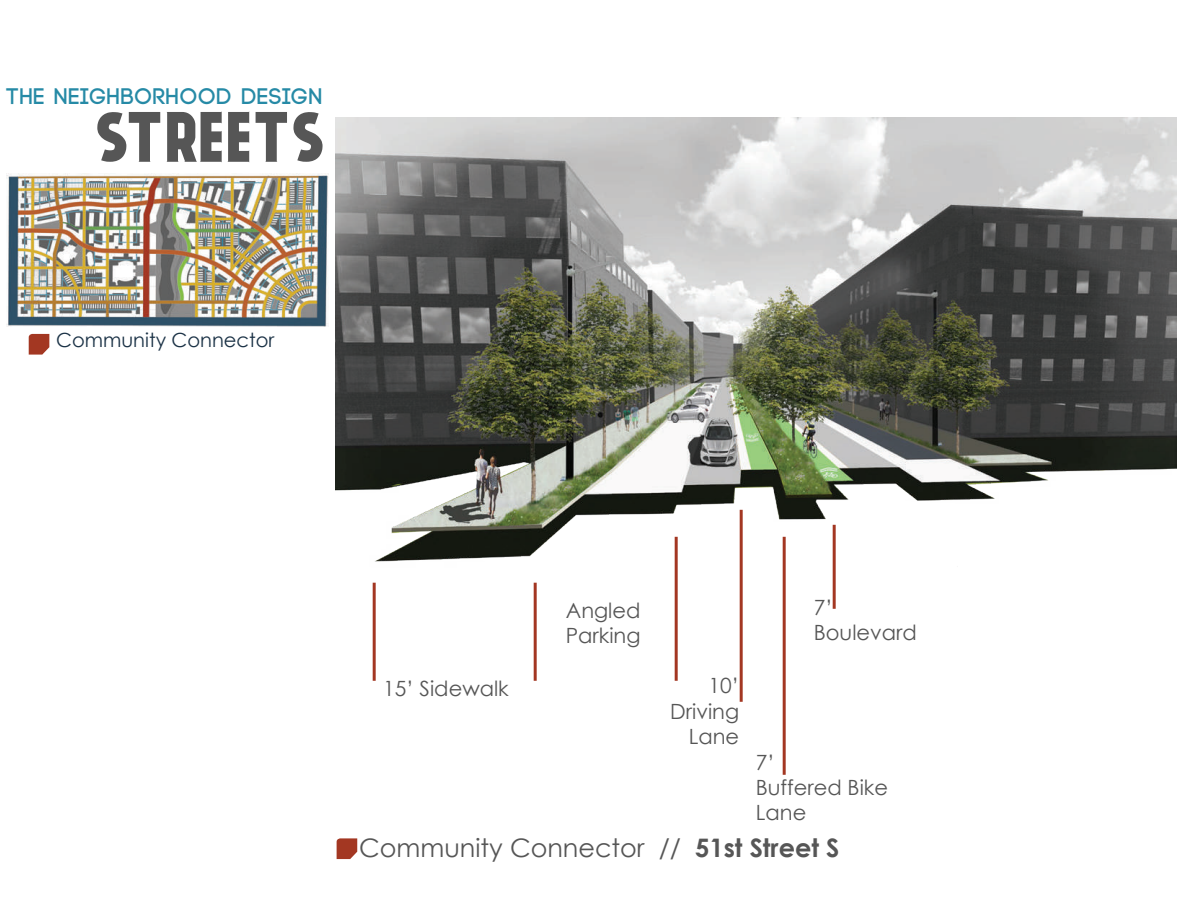
<style>
.page{position:relative;width:1188px;height:918px;background:#fff}
.page>*{position:absolute;margin:0;border:0;box-sizing:border-box;transform-origin:0 0}
.t1{font:67.5px "Kankin FREEFONT";letter-spacing:-.07em;color:#565656}
.t2{font:25.5px "Century Gothic";color:#565656}
.t3{font:700 22.5px "Code";letter-spacing:.05em;color:#268aa6}
.t4{font:21px/25.2px "Century Gothic";color:#565656}
.t5{font:19.5px "Century Gothic";color:#1b3246}
.s1{font-weight:700}
</style>
<div class="page">
<svg style="left:29px;top:334px;width:20px;height:21px"></svg>
<svg style="left:337px;top:838px;width:20px;height:21px"></svg>
<img style="left:6px;top:174px;width:322px;height:153px">
<img style="left:336px;top:118px;width:840px;height:475px">
<hr style="left:373px;top:583px;width:3px;height:98px;background:#a33722">
<hr style="left:534px;top:583px;width:3px;height:98px;background:#a33722">
<hr style="left:675px;top:537px;width:3px;height:144px;background:#a33722">
<hr style="left:740px;top:510px;width:3px;height:192px;background:#a33722">
<hr style="left:783px;top:537px;width:3px;height:238px;background:#a33722">
<hr style="left:833px;top:525px;width:3px;height:84px;background:#a33722">
<p class="t3" style="left:7px;top:85px;width:317px">THE NEIGHBORHOOD DESIGN</p>
<h1 class="t1" style="left:93px;top:98px;width:235px">STREETS</h1>
<p class="t5" style="left:56px;top:327px;width:220px">Community Connector</p>
<p class="t4" style="left:383px;top:676px;width:127px">15’ Sidewalk</p>
<p class="t4" style="left:566px;top:597px;width:76px">Angled<br>Parking</p>
<p class="t4" style="left:670px;top:673px;width:70px;text-align:right">10’<br>Driving<br>Lane</p>
<p class="t4" style="left:814px;top:594px;width:105px">7’<br>Boulevard</p>
<p class="t4" style="left:756px;top:749px;width:134px">7’<br>Buffered Bike<br>Lane</p>
<p class="t2" style="left:359px;top:830px;width:482px">Community Connector // <span class="s1">51st Street S</span></p>
</div>
